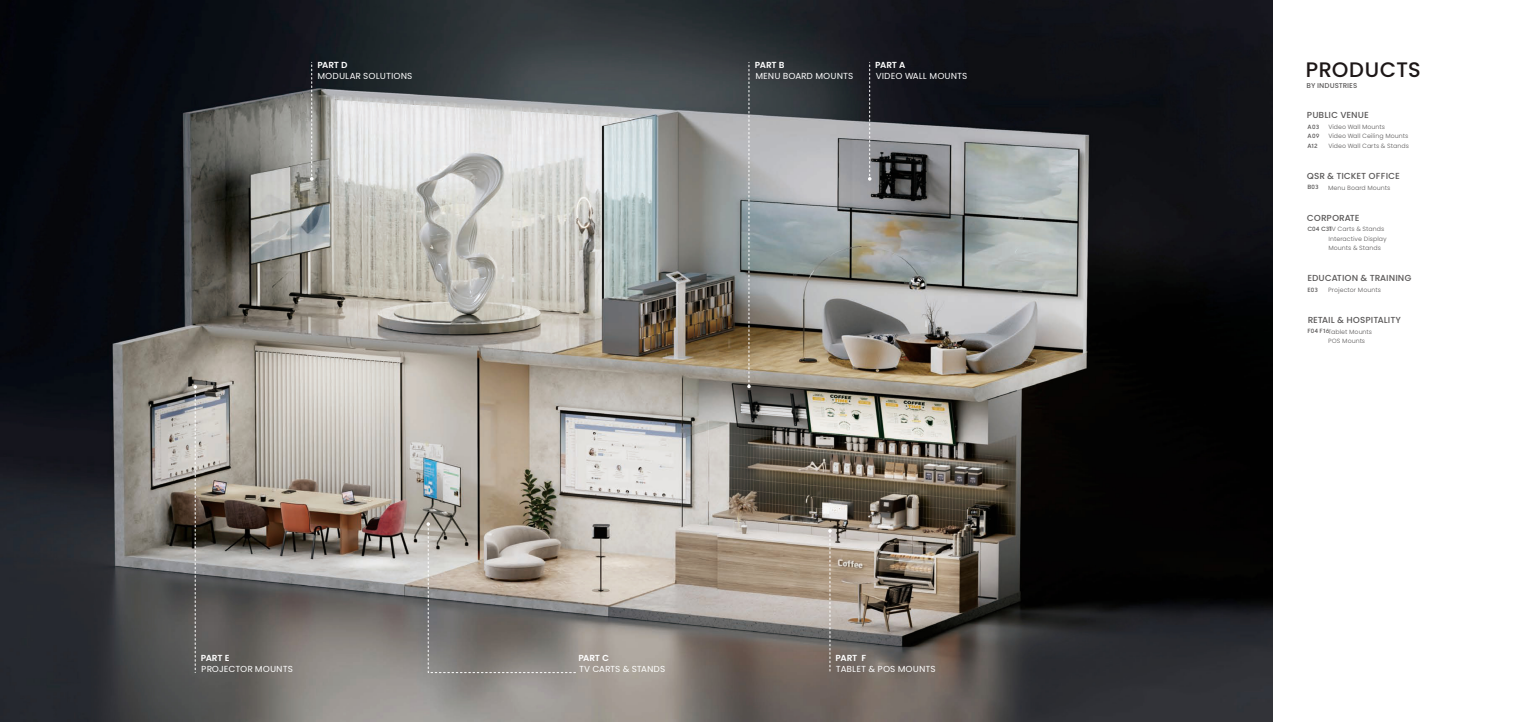
<style>
.page{position:relative;width:1521px;height:722px;background:#fff}
.page>*{position:absolute;margin:0;border:0;box-sizing:border-box;transform-origin:0 0}
.t1{font:500 21px "Lumi Sans";color:#1d1717}
.t2{font:8.75px "Lumi Sans";color:#fff}
.t3{font:500 8.75px "Lumi Sans";color:#595757}
.t4{font:600 8.75px "Lumi Sans";letter-spacing:-.01em;color:#fff}
.t5{font:500 7px "Lumi Sans";color:#595757}
.t6{font:300 6.12px/9.5px "Lumi Sans";color:#595757}
.t7{font:500 6.12px/9.5px "Lumi Sans";color:#595757;text-align:justify}
</style>
<div class="page">
<img style="left:0;top:0;width:1272px;height:722px">
<svg style="left:193px;top:385px;width:4px;height:288px"></svg>
<svg style="left:426px;top:522px;width:150px;height:151px;background:#928c85"></svg>
<svg style="left:828px;top:529px;width:4px;height:144px"></svg>
<svg style="left:747px;top:62px;width:4px;height:326px"></svg>
<svg style="left:868px;top:62px;width:3px;height:119px"></svg>
<svg style="left:310px;top:62px;width:3px;height:119px"></svg>
<h2 class="t4" style="left:317px;top:59px;width:32px">PART D</h2>
<h2 class="t2" style="left:317px;top:70px;width:97px">MODULAR SOLUTIONS</h2>
<h2 class="t4" style="left:755px;top:59px;width:31px">PART B</h2>
<h2 class="t2" style="left:755px;top:70px;width:99px">MENU BOARD MOUNTS</h2>
<h2 class="t4" style="left:875px;top:59px;width:32px">PART A</h2>
<h2 class="t2" style="left:876px;top:70px;width:93px">VIDEO WALL MOUNTS</h2>
<h2 class="t4" style="left:201px;top:652px;width:30px">PART E</h2>
<h2 class="t2" style="left:201px;top:663px;width:93px">PROJECTOR MOUNTS</h2>
<h2 class="t4" style="left:578px;top:653px;width:32px">PART C</h2>
<h2 class="t2" style="left:579px;top:663px;width:88px">TV CARTS &amp; STANDS</h2>
<h2 class="t4" style="left:835px;top:652px;width:32px">PART F</h2>
<h2 class="t2" style="left:836px;top:663px;width:101px">TABLET &amp; POS MOUNTS</h2>
<h1 class="t1" style="left:1305px;top:56px;width:117px">PRODUCTS</h1>
<p class="t5" style="left:1306px;top:81px;width:52px">BY INDUSTRIES</p>
<h2 class="t3" style="left:1307px;top:110px;width:63px">PUBLIC VENUE</h2>
<p class="t6" style="left:1328px;top:122px;width:82px">Video Wall Mounts<br>Video Wall Ceiling Mounts<br>Video Wall Carts &amp; Stands</p>
<p class="t7" style="left:1307px;top:122px;width:13px">A03<br>A09<br>A12</p>
<h2 class="t3" style="left:1307px;top:170px;width:94px">QSR &amp; TICKET OFFICE</h2>
<p class="t6" style="left:1328px;top:183px;width:64px">Menu Board Mounts</p>
<p class="t7" style="left:1307px;top:224px;width:26px">C04 C31</p>
<p class="t7" style="left:1307px;top:182px;width:12px">B03</p>
<h2 class="t3" style="left:1307px;top:212px;width:54px">CORPORATE</h2>
<p class="t6" style="left:1328px;top:225px;width:60px">TV Carts &amp; Stands<br>Interactive Display<br>Mounts &amp; Stands</p>
<p class="t7" style="left:1307px;top:285px;width:12px">E03</p>
<h2 class="t3" style="left:1307px;top:273px;width:106px">EDUCATION &amp; TRAINING</h2>
<p class="t6" style="left:1328px;top:285px;width:54px">Projector Mounts</p>
<p class="t7" style="left:1307px;top:327px;width:24px">F04 F16</p>
<h2 class="t3" style="left:1307px;top:315px;width:95px">RETAIL &amp; HOSPITALITY</h2>
<p class="t6" style="left:1328px;top:327px;width:45px">Tablet Mounts<br>POS Mounts</p>
</div>
